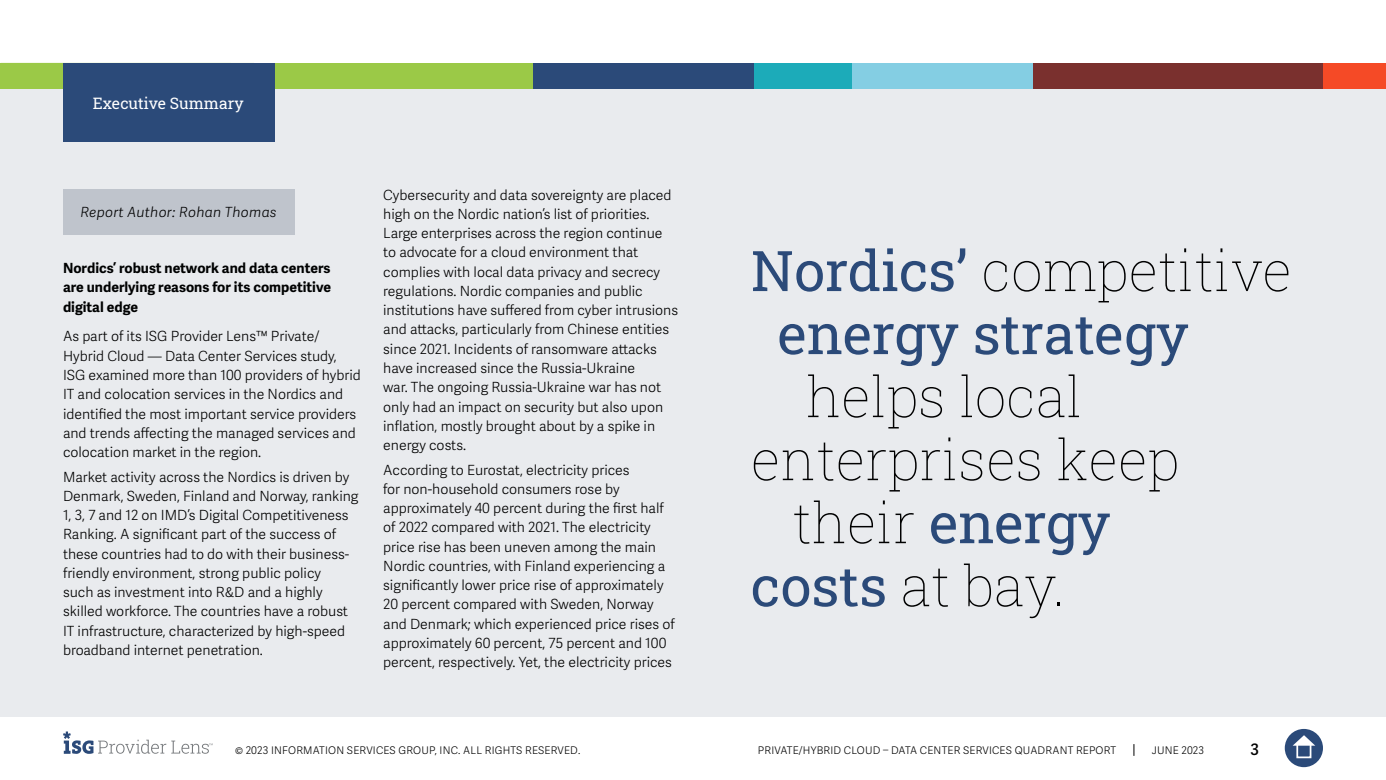
<style>
.page{position:relative;width:1386px;height:780px;background:#fff}
.page>*{position:absolute;margin:0;border:0;box-sizing:border-box;transform-origin:0 0}
.t1{font:56px/63px "Roboto Slab ISG P Thin";color:#000}
.t2{font:56px "Roboto Slab ISG P Regular";color:#2b4a79}
.t3{font:15.75px "Roboto Slab ISG P Regular";color:#fff}
.t4{font:600 15.75px "Adelle Sans";color:#000}
.t5{font:300 14px/19.2px "Adelle Sans";color:#000}
.t6{font:700 14px/19.2px "Adelle Sans";color:#000101;text-align:justify}
.t7{font:italic 300 14px "Adelle Sans";letter-spacing:.02em;color:#000}
.t8{font:300 10.5px "Adelle Sans";letter-spacing:.02em;color:#000}
.s1{font-family:"Roboto Slab ISG P Regular";color:#2b4a79}
.s2{font-family:"Roboto Slab ISG P Thin";color:#000}
</style>
<div class="page">
<svg style="left:1133px;top:744px;width:1px;height:12px"></svg>
<div style="left:1285px;top:729px;width:38px;height:38px;background:#2b4a79;border-radius:50%"></div>
<svg style="left:1293px;top:735px;width:22px;height:10px"></svg>
<div style="left:1296px;top:743px;width:15px;height:15px;border:2px solid #fff"></div>
<svg style="left:63px;top:731px;width:150px;height:23px"></svg>
<div style="left:0;top:63px;width:1386px;height:654px;background:#e9ebee"></div>
<div style="left:0;top:63px;width:533px;height:25px;background:#9bc947"></div>
<div style="left:533px;top:63px;width:223px;height:25px;background:#2b4a79"></div>
<div style="left:850px;top:63px;width:184px;height:25px;background:#84cee3"></div>
<div style="left:1323px;top:63px;width:63px;height:25px;background:#f54a26"></div>
<div style="left:1033px;top:63px;width:290px;height:25px;background:#7a302e"></div>
<div style="left:754px;top:63px;width:98px;height:25px;background:#1cabb9"></div>
<div style="left:63px;top:63px;width:211px;height:79px;background:#2b4a79"></div>
<div style="left:63px;top:189px;width:231px;height:46px;background:#bfc4cc"></div>
<p class="t3" style="left:93px;top:92px;width:152px">Executive Summary</p>
<p class="t7" style="left:80px;top:204px;width:198px">Report Author: Rohan Thomas</p>
<p class="t6" style="left:63px;top:259px;width:270px">Nordics’ robust network and data centers are underlying reasons for its competitive digital edge</p>
<p class="t5" style="left:63px;top:327px;width:299px">As part of its ISG Provider Lens™ Private/ Hybrid Cloud — Data Center Services study, ISG examined more than 100 providers of hybrid IT and colocation services in the Nordics and identified the most important service providers and trends affecting the managed services and colocation market in the region.</p>
<p class="t5" style="left:63px;top:467px;width:297px">Market activity across the Nordics is driven by Denmark, Sweden, Finland and Norway, ranking 1, 3, 7 and 12 on IMD’s Digital Competitiveness Ranking. A significant part of the success of these countries had to do with their business&shy;friendly environment, strong public policy<br>such as investment into R&amp;D and a highly skilled workforce. The countries have a robust IT infrastructure, characterized by high-speed broadband internet penetration.</p>
<p class="t5" style="left:383px;top:185px;width:296px">Cybersecurity and data sovereignty are placed high on the Nordic nation’s list of priorities.<br>Large enterprises across the region continue to advocate for a cloud environment that complies with local data privacy and secrecy regulations. Nordic companies and public institutions have suffered from cyber intrusions and attacks, particularly from Chinese entities since 2021. Incidents of ransomware attacks have increased since the Russia-Ukraine<br>war. The ongoing Russia-Ukraine war has not only had an impact on security but also upon inflation, mostly brought about by a spike in energy costs.</p>
<p class="t5" style="left:383px;top:460px;width:293px">According to Eurostat, electricity prices<br>for non-household consumers rose by approximately 40 percent during the first half of 2022 compared with 2021. The electricity price rise has been uneven among the main Nordic countries, with Finland experiencing a significantly lower price rise of approximately 20 percent compared with Sweden, Norway and Denmark; which experienced price rises of approximately 60 percent, 75 percent and 100 percent, respectively. Yet, the electricity prices</p>
<h1 class="t1" style="left:751px;top:238px;width:543px"><span class="s1">Nordics’</span> competitive</h1>
<h1 class="t2" style="left:778px;top:295px;width:413px">energy strategy</h1>
<h1 class="t1" style="left:751px;top:364px;width:430px;text-indent:56px">helps local enterprises keep</h1>
<h1 class="t2" style="left:793px;top:484px;width:319px"><span class="s2">their</span> energy</h1>
<h1 class="t1" style="left:751px;top:553px;width:316px"><span class="s1">costs</span> at bay.</h1>
<p class="t8" style="left:235px;top:744px;width:347px">© 2023 INFORMATION SERVICES GROUP, INC. ALL RIGHTS RESERVED.</p>
<p class="t8" style="left:758px;top:744px;width:360px">PRIVATE/HYBRID CLOUD – DATA CENTER SERVICES QUADRANT REPORT</p>
<p class="t8" style="left:1152px;top:744px;width:54px">JUNE 2023</p>
<p class="t4" style="left:1250px;top:740px;width:10px">3</p>
</div>
